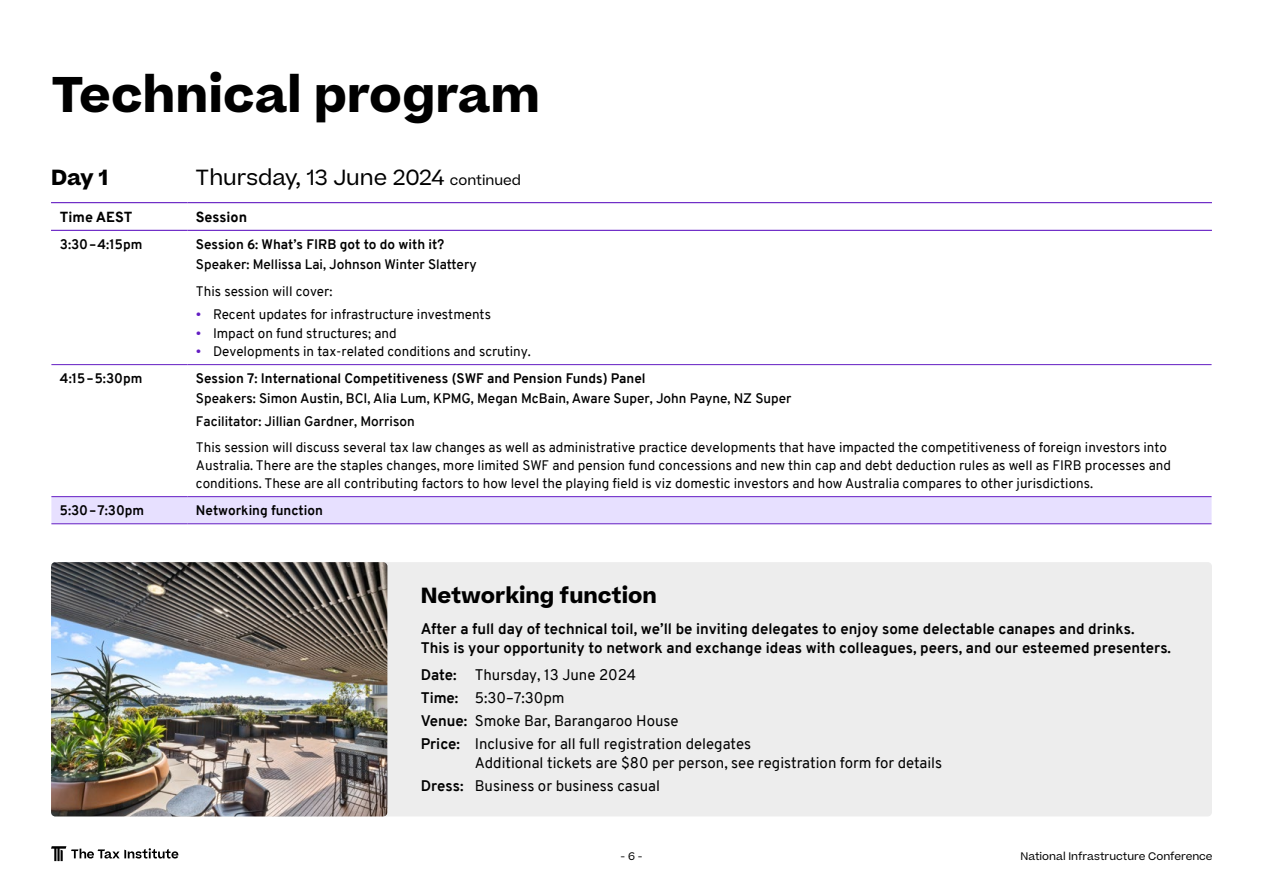
<style>
.page{position:relative;width:1263px;height:893px;background:#fff}
.page>*{position:absolute;margin:0;border:0;box-sizing:border-box;transform-origin:0 0}
.t1{font:700 48px "Beatrice";color:#000}
.t2{font:21px "Beatrice";color:#000}
.t3{font:700 21px "Beatrice";color:#000}
.t4{font:15px/23px "Overpass";color:#000}
.t5{font:700 15px/18.8px "Overpass";color:#000}
.t6{font:800 14.25px "Overpass";color:#000}
.t7{font:13.5px/18px "Overpass";color:#000}
.t8{font:600 13.5px/22.2px "Overpass";color:#000}
.t9{font:700 13.5px "Overpass";color:#000}
.t10{font:10.5px "Beatrice";color:#000}
.s1{font-size:13.5px}
.s2{color:#641dc3}
.s3{font-weight:700}
</style>
<div class="page">
<div style="left:51px;top:497px;width:1160px;height:26px;background:#e7e0ff"></div>
<hr style="left:51px;top:523px;width:136px;height:1px;background:#641dc3">
<hr style="left:187px;top:523px;width:1024px;height:1px;background:#641dc3">
<hr style="left:51px;top:202px;width:136px;height:1px;background:#641dc3">
<hr style="left:51px;top:364px;width:136px;height:1px;background:#641dc3">
<hr style="left:51px;top:496px;width:136px;height:1px;background:#641dc3">
<hr style="left:51px;top:230px;width:136px;height:1px;background:#641dc3">
<hr style="left:187px;top:202px;width:1025px;height:1px;background:#641dc3">
<hr style="left:187px;top:230px;width:1025px;height:1px;background:#641dc3">
<hr style="left:187px;top:364px;width:1024px;height:1px;background:#641dc3">
<hr style="left:187px;top:496px;width:1024px;height:1px;background:#641dc3">
<div style="left:51px;top:562px;width:1161px;height:254px;background:#ededed;border-radius:4px"></div>
<img style="left:51px;top:562px;width:336px;height:254px">
<svg style="left:51px;top:846px;width:127px;height:15px"></svg>
<h1 class="t1" style="left:51px;top:61px;width:490px">Technical program</h1>
<h2 class="t3" style="left:51px;top:163px;width:58px">Day 1</h2>
<h2 class="t2" style="left:196px;top:164px;width:327px">Thursday, 13 June 2024 <span class="s1">continued</span></h2>
<p class="t6" style="left:60px;top:207px;width:74px">Time AEST</p>
<p class="t6" style="left:196px;top:207px;width:53px">Session</p>
<p class="t9" style="left:60px;top:235px;width:84px">3:30–4:15pm</p>
<p class="t9" style="left:196px;top:235px;width:250px">Session 6: What’s FIRB got to do with it?</p>
<p class="t8" style="left:196px;top:254px;width:282px">Speaker: Mellissa Lai, Johnson Winter Slattery</p>
<p class="t7" style="left:196px;top:282px;width:138px">This session will cover:</p>
<p class="t7" style="left:196px;top:305px;width:296px"><span class="s2">•</span> Recent updates for infrastructure investments</p>
<p class="t7" style="left:196px;top:324px;width:202px"><span class="s2">•</span> Impact on fund structures; and</p>
<p class="t7" style="left:196px;top:342px;width:336px"><span class="s2">•</span> Developments in tax-related conditions and scrutiny.</p>
<p class="t9" style="left:60px;top:369px;width:84px">4:15–5:30pm</p>
<p class="t9" style="left:196px;top:369px;width:451px">Session 7: International Competitiveness (SWF and Pension Funds) Panel</p>
<p class="t8" style="left:196px;top:388px;width:597px">Speakers: Simon Austin, BCI, Alia Lum, KPMG, Megan McBain, Aware Super, John Payne, NZ Super<br>Facilitator: Jillian Gardner, Morrison</p>
<p class="t7" style="left:196px;top:438px;width:976px">This session will discuss several tax law changes as well as administrative practice developments that have impacted the competitiveness of foreign investors into<br>Australia. There are the staples changes, more limited SWF and pension fund concessions and new thin cap and debt deduction rules as well as FIRB processes and conditions. These are all contributing factors to how level the playing field is viz domestic investors and how Australia compares to other jurisdictions.</p>
<p class="t9" style="left:60px;top:501px;width:86px">5:30–7:30pm</p>
<p class="t9" style="left:196px;top:501px;width:128px">Networking function</p>
<h2 class="t3" style="left:421px;top:581px;width:238px">Networking function</h2>
<p class="t5" style="left:421px;top:620px;width:752px">After a full day of technical toil, we’ll be inviting delegates to enjoy some delectable canapes and drinks.<br>This is your opportunity to network and exchange ideas with colleagues, peers, and our esteemed presenters.</p>
<p class="t4" style="left:421px;top:664px;width:332px"><span class="s3">Date:</span> Thursday, 13 June 2024<br><span class="s3">Time:</span> 5:30–7:30pm<br><span class="s3">Venue:</span> Smoke Bar, Barangaroo House<br><span class="s3">Price:</span> Inclusive for all full registration delegates</p>
<p class="t4" style="left:421px;top:751px;width:523px;text-indent:54px">Additional tickets are $80 per person, see registration form for details<br><span class="s3">Dress:</span> Business or business casual</p>
<p class="t10" style="left:621px;top:849px;width:23px">- 6 -</p>
<p class="t10" style="left:1020px;top:849px;width:194px">National Infrastructure Conference</p>
</div>
